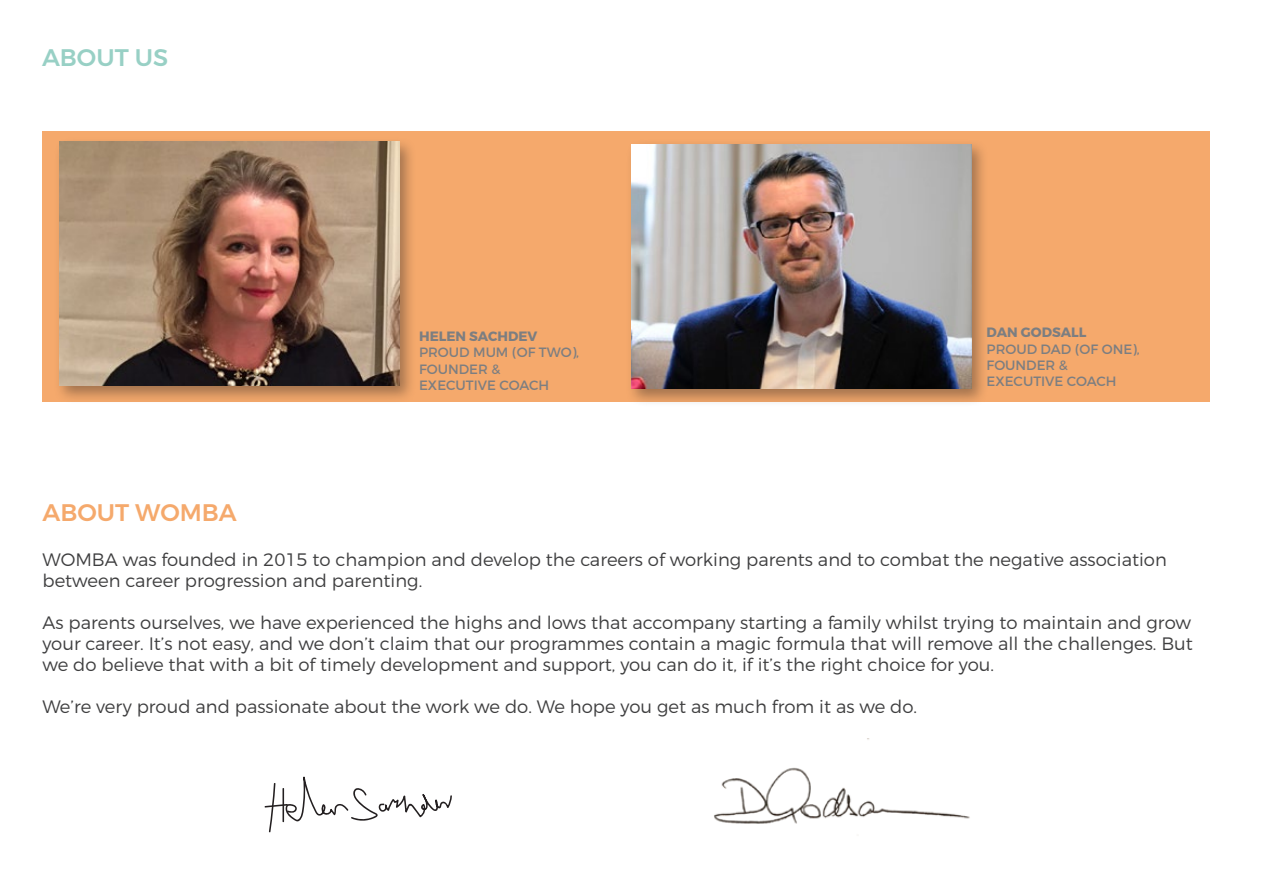
<style>
.page{position:relative;width:1263px;height:893px;background:#fff}
.page>*{position:absolute;margin:0;border:0;box-sizing:border-box;transform-origin:0 0}
.t1{font:500 24px "Montserrat";color:#f5a96c}
.t2{font:500 24px "Montserrat";color:#98d0c5}
.t3{font:300 18px/21px "Montserrat";color:#3e3e3f}
.t4{font:13.5px "Montserrat";color:#7c7e81}
.t5{font:700 13.5px "Montserrat";color:#7c7e81}
</style>
<div class="page">
<div style="left:43px;top:132px;width:1167px;height:270px;background:#f5a96c"></div>
<div style="left:626px;top:139px;width:363px;height:267px;background:#231f20;opacity:.4"></div>
<img style="left:631px;top:145px;width:340px;height:244px">
<div style="left:54px;top:136px;width:363px;height:268px;background:#231f20;opacity:.4"></div>
<img style="left:60px;top:142px;width:339px;height:244px">
<img style="left:714px;top:739px;width:256px;height:85px">
<svg style="left:264px;top:776px;width:188px;height:57px"></svg>
<p class="t2" style="left:42px;top:43px;width:128px">ABOUT US</p>
<p class="t5" style="left:419px;top:328px;width:120px">HELEN SACHDEV</p>
<p class="t4" style="left:419px;top:344px;width:162px">PROUD MUM (OF TWO),</p>
<p class="t4" style="left:419px;top:361px;width:83px">FOUNDER &amp;</p>
<p class="t4" style="left:419px;top:377px;width:132px">EXECUTIVE COACH</p>
<p class="t5" style="left:986px;top:324px;width:101px">DAN GODSALL</p>
<p class="t4" style="left:986px;top:340px;width:155px">PROUD DAD (OF ONE),</p>
<p class="t4" style="left:986px;top:357px;width:83px">FOUNDER &amp;</p>
<p class="t4" style="left:986px;top:373px;width:132px">EXECUTIVE COACH</p>
<p class="t1" style="left:43px;top:497px;width:196px">ABOUT WOMBA</p>
<p class="t3" style="left:43px;top:548px;width:1126px">WOMBA was founded in 2015 to champion and develop the careers of working parents and to combat the negative association between career progression and parenting.</p>
<p class="t3" style="left:43px;top:611px;width:1152px;text-align:justify">As parents ourselves, we have experienced the highs and lows that accompany starting a family whilst trying to maintain and grow your career. It’s not easy, and we don’t claim that our programmes contain a magic formula that will remove all the challenges. But we do believe that with a bit of timely development and support, you can do it, if it’s the right choice for you.</p>
<p class="t3" style="left:43px;top:695px;width:876px">We’re very proud and passionate about the work we do. We hope you get as much from it as we do.</p>
</div>
